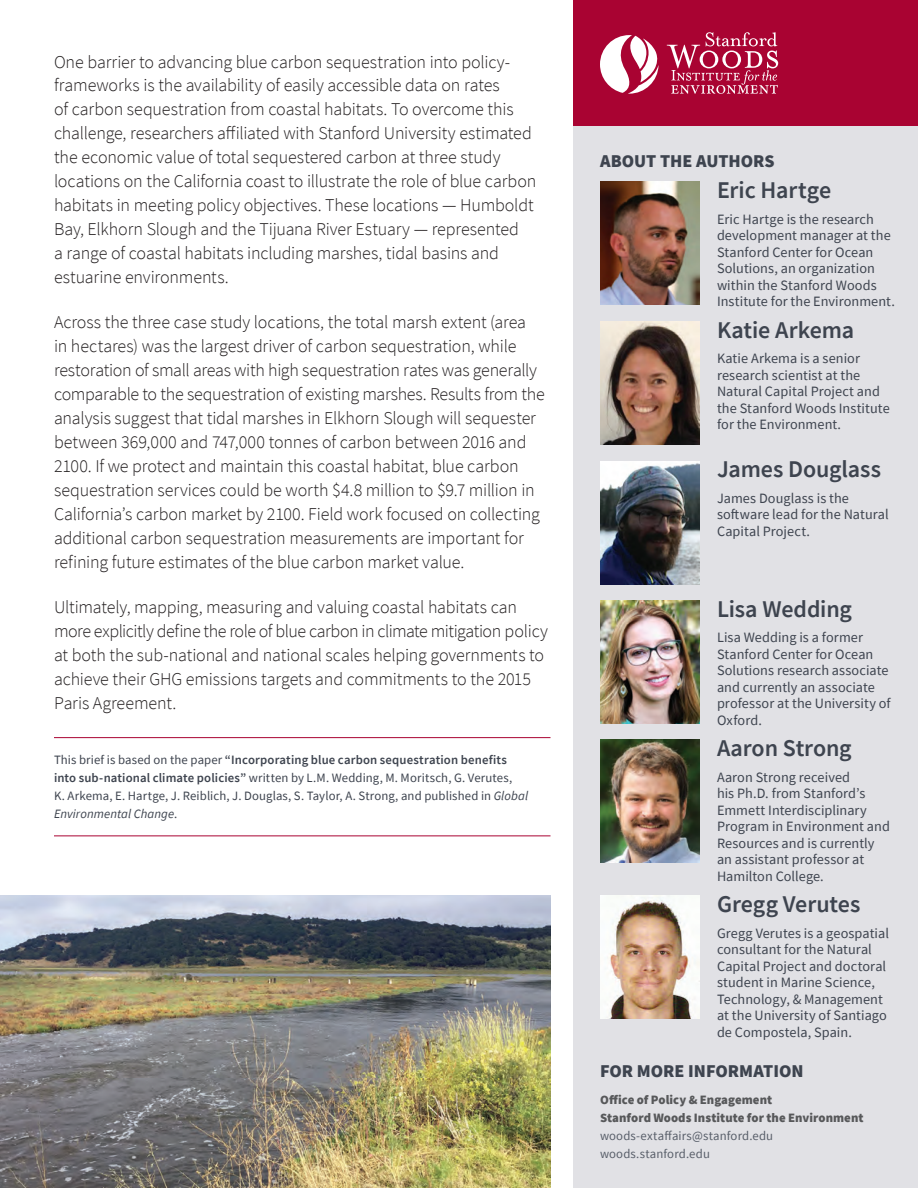
<style>
.page{position:relative;width:918px;height:1188px;background:#fff}
.page>*{position:absolute;margin:0;border:0;box-sizing:border-box;transform-origin:0 0}
.t1{font:600 24px "Source Sans Pro";letter-spacing:-.005em;color:#3e444f}
.t2{font:300 18px/24px "Source Sans Pro";letter-spacing:-.01em;color:#231f20}
.t3{font:900 18px "Source Sans Pro";color:#3e444f}
.t4{font:14.25px/16.5px "Source Sans Pro";letter-spacing:.005em;color:#3e444f}
.t5{font:12.75px/18px "Source Sans Pro";letter-spacing:.01em;color:#3e444f}
.t6{font:900 12.75px/18px "Source Sans Pro";letter-spacing:.005em;color:#57585a}
.t7{font:12.75px/18px "Source Sans Pro";letter-spacing:.01em;color:#595f6a}
.s1{font-weight:600}
.s2{font-style:italic}
</style>
<div class="page">
<div style="left:573px;top:126px;width:345px;height:1062px;background:#e1e1e5"></div>
<img style="left:600px;top:182px;width:99px;height:123px">
<img style="left:600px;top:322px;width:99px;height:123px">
<img style="left:600px;top:461px;width:99px;height:123px">
<img style="left:600px;top:600px;width:99px;height:123px">
<img style="left:600px;top:739px;width:99px;height:123px">
<img style="left:600px;top:895px;width:99px;height:123px">
<div style="left:573px;top:0;width:345px;height:126px;background:#a90332"></div>
<svg style="left:600px;top:32px;width:179px;height:62px"></svg>
<img style="left:0;top:896px;width:550px;height:292px">
<hr style="left:54px;top:737px;width:496px;height:1px;background:#a90332">
<hr style="left:54px;top:836px;width:496px;height:1px;background:#a90332">
<p class="t2" style="left:54px;top:50px;width:484px">One barrier to advancing blue carbon sequestration into policy&shy;frameworks is the availability of easily accessible data on rates<br>of carbon sequestration from coastal habitats. To overcome this challenge, researchers affiliated with Stanford University estimated the economic value of total sequestered carbon at three study locations on the California coast to illustrate the role of blue carbon habitats in meeting policy objectives. These locations — Humboldt Bay, Elkhorn Slough and the Tijuana River Estuary — represented<br>a range of coastal habitats including marshes, tidal basins and estuarine environments.</p>
<p class="t2" style="left:54px;top:310px;width:492px">Across the three case study locations, the total marsh extent (area<br>in hectares) was the largest driver of carbon sequestration, while restoration of small areas with high sequestration rates was generally comparable to the sequestration of existing marshes. Results from the analysis suggest that tidal marshes in Elkhorn Slough will sequester between 369,000 and 747,000 tonnes of carbon between 2016 and 2100. If we protect and maintain this coastal habitat, blue carbon sequestration services could be worth $4.8 million to $9.7 million in California’s carbon market by 2100. Field work focused on collecting additional carbon sequestration measurements are important for refining future estimates of the blue carbon market value.</p>
<p class="t2" style="left:54px;top:595px;width:496px">Ultimately, mapping, measuring and valuing coastal habitats can more explicitly define the role of blue carbon in climate mitigation policy at both the sub-national and national scales helping governments to achieve their GHG emissions targets and commitments to the 2015<br>Paris Agreement.</p>
<p class="t5" style="left:54px;top:750px;width:476px">This brief is based on the paper <span class="s1">“Incorporating blue carbon sequestration benefits into sub-national climate policies”</span> written by L.M. Wedding, M. Moritsch, G. Verutes,<br>K. Arkema, E. Hartge, J. Reiblich, J. Douglas, S. Taylor, A. Strong, and published in <span class="s2">Global Environmental Change</span>.</p>
<p class="t3" style="left:600px;top:148px;width:176px">ABOUT THE AUTHORS</p>
<h1 class="t1" style="left:717px;top:174px;width:116px">Eric Hartge</h1>
<p class="t4" style="left:717px;top:210px;width:179px">Eric Hartge is the research development manager at the<br>Stanford Center for Ocean<br>Solutions, an organization within the Stanford Woods<br>Institute for the Environment.</p>
<h1 class="t1" style="left:717px;top:314px;width:139px">Katie Arkema</h1>
<p class="t4" style="left:717px;top:350px;width:174px">Katie Arkema is a senior research scientist at the<br>Natural Capital Project and the Stanford Woods Institute for the Environment.</p>
<h1 class="t1" style="left:717px;top:453px;width:166px">James Douglass</h1>
<p class="t4" style="left:717px;top:489px;width:173px">James Douglass is the software lead for the Natural<br>Capital Project.</p>
<h1 class="t1" style="left:717px;top:593px;width:137px">Lisa Wedding</h1>
<p class="t4" style="left:717px;top:629px;width:175px">Lisa Wedding is a former<br>Stanford Center for Ocean<br>Solutions research associate and currently an associate professor at the University of<br>Oxford.</p>
<h1 class="t1" style="left:717px;top:732px;width:136px">Aaron Strong</h1>
<p class="t4" style="left:717px;top:768px;width:174px">Aaron Strong received<br>his Ph.D. from Stanford’s<br>Emmett Interdisciplinary<br>Program in Environment and<br>Resources and is currently an assistant professor at<br>Hamilton College.</p>
<h1 class="t1" style="left:717px;top:888px;width:145px">Gregg Verutes</h1>
<p class="t4" style="left:717px;top:924px;width:173px">Gregg Verutes is a geospatial consultant for the Natural<br>Capital Project and doctoral student in Marine Science,<br>Technology, &amp; Management at the University of Santiago de Compostela, Spain.</p>
<p class="t3" style="left:600px;top:1059px;width:205px">FOR MORE INFORMATION</p>
<p class="t6" style="left:600px;top:1091px;width:265px">Office of Policy &amp; Engagement<br>Stanford Woods Institute for the Environment</p>
<p class="t7" style="left:600px;top:1127px;width:175px">woods-extaffairs@stanford.edu woods.stanford.edu</p>
</div>
